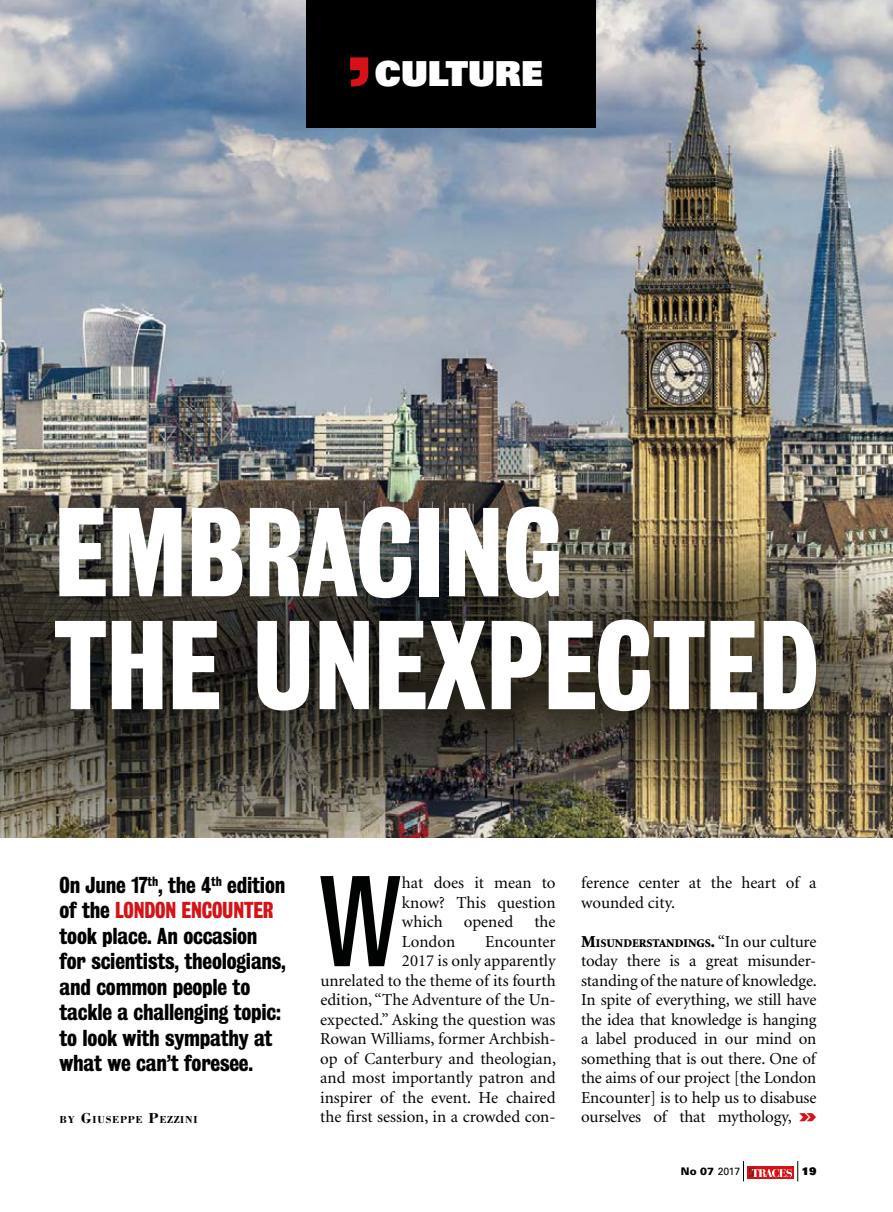
<style>
.page{position:relative;width:893px;height:1212px;background:#fff}
.page>*{position:absolute;margin:0;border:0;box-sizing:border-box;transform-origin:0 0}
.t1{font:ultra-condensed 124.8px "Univers";color:#010202}
.t2{font:114.9px/112.9px "Bureau Grot Three Seven";color:#fff}
.t3{font:900 34.5px "Univers";color:#fff}
.t4{font:21px/25.5px "Bureau Grot Three Seven";letter-spacing:-.01em;color:#000}
.t5{font:16.8px/19.5px "Minion";color:#010202;text-align:justify}
.t6{font:900 11.7px "Minion";color:#010202}
.t7{font:700 10.5px "Bodoni";letter-spacing:.07em;color:#000}
.t8{font:900 10.5px "Univers";color:#000}
.t9{font:900 10.5px "Univers";color:#000}
.s1{color:#d51317}
.s2{font-size:15px}
.s3{font-size:16.8px}
.s4{font-weight:400;font-size:16.8px}
.s5{font-family:"Univers LT Std X Black Ex";font-size:18px;color:#d51317}
.s6{font-weight:400}
</style>
<div class="page">
<svg style="left:743px;top:1161px;width:55px;height:20px"></svg>
<img style="left:0;top:0;width:893px;height:838px">
<div style="left:306px;top:0;width:289px;height:128px;background:#000"></div>
<svg style="left:350px;top:57px;width:18px;height:29px"></svg>
<h3 class="t3" style="left:375px;top:51px;width:169px">CULTURE</h3>
<h2 class="t2" style="left:54px;top:496px;width:766px">EMBRACING<br>THE UNEXPECTED</h2>
<p class="t4" style="left:60px;top:872px;width:228px">On June 17<sup>th</sup>, the 4<sup>th</sup> edition of the <span class="s1">LONDON ENCOUNTER </span>took place. An occasion for scientists, theologians, and common people to tackle a challenging topic: to look with sympathy at what we can’t foresee.</p>
<p class="t7" style="left:60px;top:1113px;width:140px">BY <span class="s2">G</span>IUSEPPE <span class="s2">P</span>EZZINI</p>
<h1 class="t1" style="left:319px;top:851px;width:85px">W</h1>
<p class="t5" style="left:402px;top:874px;width:155px">hat does it mean to know? This question which opened</p>
<p class="t5" style="left:534px;top:913px;width:23px">the</p>
<p class="t5" style="left:402px;top:932px;width:55px">London</p>
<p class="t5" style="left:320px;top:932px;width:237px;text-align:right">Encounter<br>2017 is only apparently<br>unrelated to the theme of its fourth edition, “The Adventure of the Un&shy;expected.” Asking the question was<br>Rowan Williams, former Archbish&shy;op of Canterbury and theologian, and most importantly patron and inspirer of the event. He chaired the first session, in a crowded con-</p>
<p class="t5" style="left:581px;top:874px;width:237px">ference center at the heart of a wounded city.</p>
<p class="t6" style="left:581px;top:937px;width:237px"><span class="s3">M</span>ISUNDERSTANDINGS<span class="s3">.</span> <span class="s4">“In our culture</span></p>
<p class="t5" style="left:581px;top:952px;width:237px">today there is a great misunder&shy;standing of the nature of knowledge.<br>In spite of everything, we still have the idea that knowledge is hanging a label produced in our mind on something that is out there. One of the aims of our project [the London Encounter] is to help us to disabuse ourselves of that mythology, <span class="s5">»</span></p>
<p class="t8" style="left:681px;top:1165px;width:61px">No 07 <span class="s6">2017</span></p>
<p class="t9" style="left:802px;top:1165px;width:16px">19</p>
</div>
